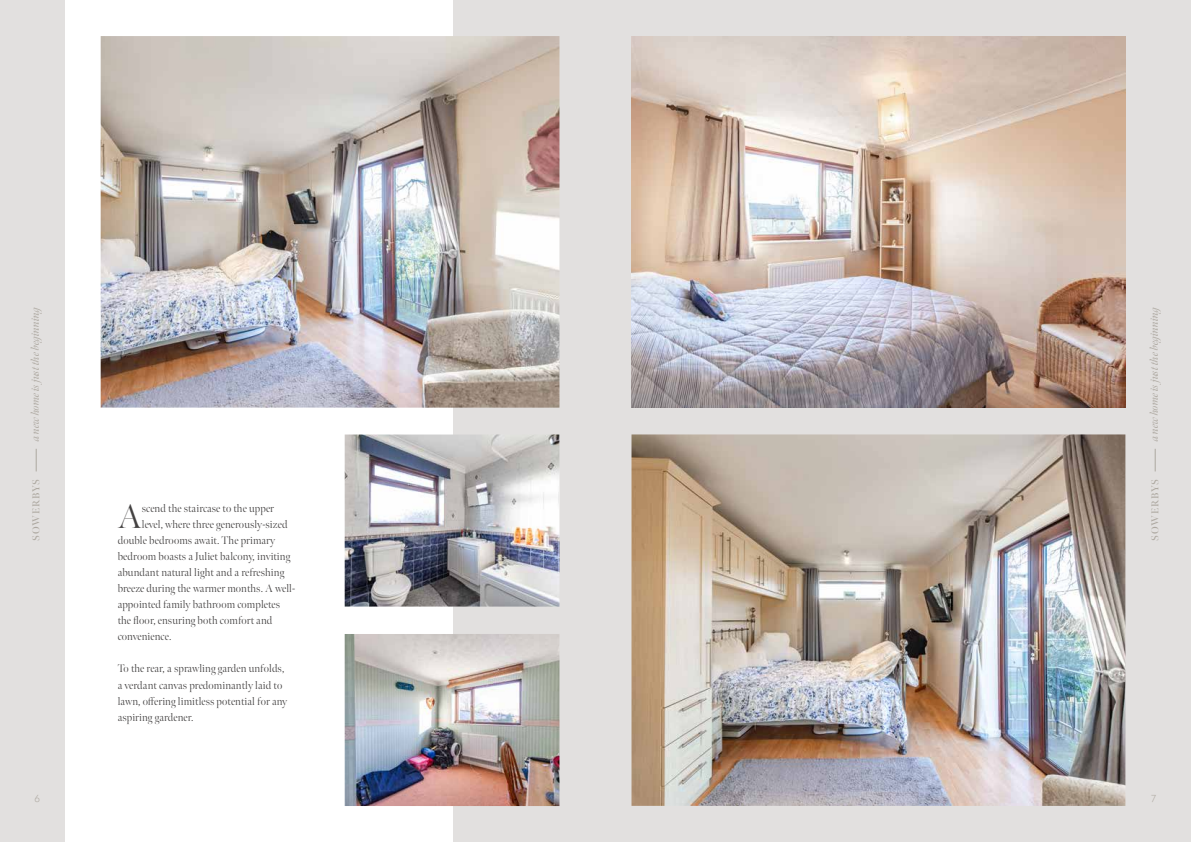
<style>
.page{position:relative;width:1191px;height:842px;background:#fff}
.page>*{position:absolute;margin:0;border:0;box-sizing:border-box;transform-origin:0 0}
.t1{font:300 34px "Meno Banner";color:#434141}
.t2{font:300 11px/16px "Meno Banner";letter-spacing:.01em;color:#434141}
.t3{font:italic 11px "Meno Banner";letter-spacing:-.01em;color:#ada8a0}
.t4{font:600 10px "Meno Banner";letter-spacing:.08em;color:#ada8a0}
.t5{font:300 10px "Quasimoda";color:#ada8a0}
</style>
<div class="page">
<div style="left:0;top:0;width:595px;height:842px;background:#e2e0df"></div>
<div style="left:595px;top:0;width:596px;height:842px;background:#e2e0df"></div>
<svg style="left:36px;top:449px;width:1px;height:22px"></svg>
<svg style="left:1155px;top:449px;width:1px;height:22px"></svg>
<div style="left:65px;top:0;width:387px;height:842px;background:#fff"></div>
<img style="left:631px;top:36px;width:494px;height:372px">
<img style="left:631px;top:434px;width:494px;height:372px">
<img style="left:101px;top:36px;width:458px;height:372px">
<img style="left:345px;top:434px;width:214px;height:173px">
<img style="left:345px;top:634px;width:214px;height:172px">
<p class="t3" style="left:29px;top:441px;width:138px;rotate:-90deg">a new home is just the beginning</p>
<p class="t3" style="left:1147px;top:441px;width:138px;rotate:-90deg">a new home is just the beginning</p>
<p class="t4" style="left:30px;top:541px;width:63px;rotate:-90deg">SOWERBYS</p>
<p class="t4" style="left:1149px;top:541px;width:63px;rotate:-90deg">SOWERBYS</p>
<h1 class="t1" style="left:118px;top:496px;width:25px">A</h1>
<p class="t2" style="left:142px;top:501px;width:134px">scend the staircase to the upper</p>
<p class="t2" style="left:142px;top:517px;width:147px">level, where three generously-sized</p>
<p class="t2" style="left:118px;top:533px;width:159px">double bedrooms await. The primary</p>
<p class="t2" style="left:118px;top:549px;width:174px">bedroom boasts a Juliet balcony, inviting</p>
<p class="t2" style="left:118px;top:565px;width:168px">abundant natural light and a refreshing</p>
<p class="t2" style="left:118px;top:581px;width:179px">breeze during the warmer months. A well-</p>
<p class="t2" style="left:118px;top:597px;width:164px">appointed family bathroom completes</p>
<p class="t2" style="left:118px;top:613px;width:156px">the floor, ensuring both comfort and</p>
<p class="t2" style="left:118px;top:629px;width:55px">convenience.</p>
<p class="t2" style="left:118px;top:661px;width:171px">To the rear, a sprawling garden unfolds, a verdant canvas predominantly laid to lawn, offering limitless potential for any aspiring gardener.</p>
<p class="t5" style="left:35px;top:791px;width:7px">6</p>
<p class="t5" style="left:1151px;top:791px;width:6px">7</p>
</div>
